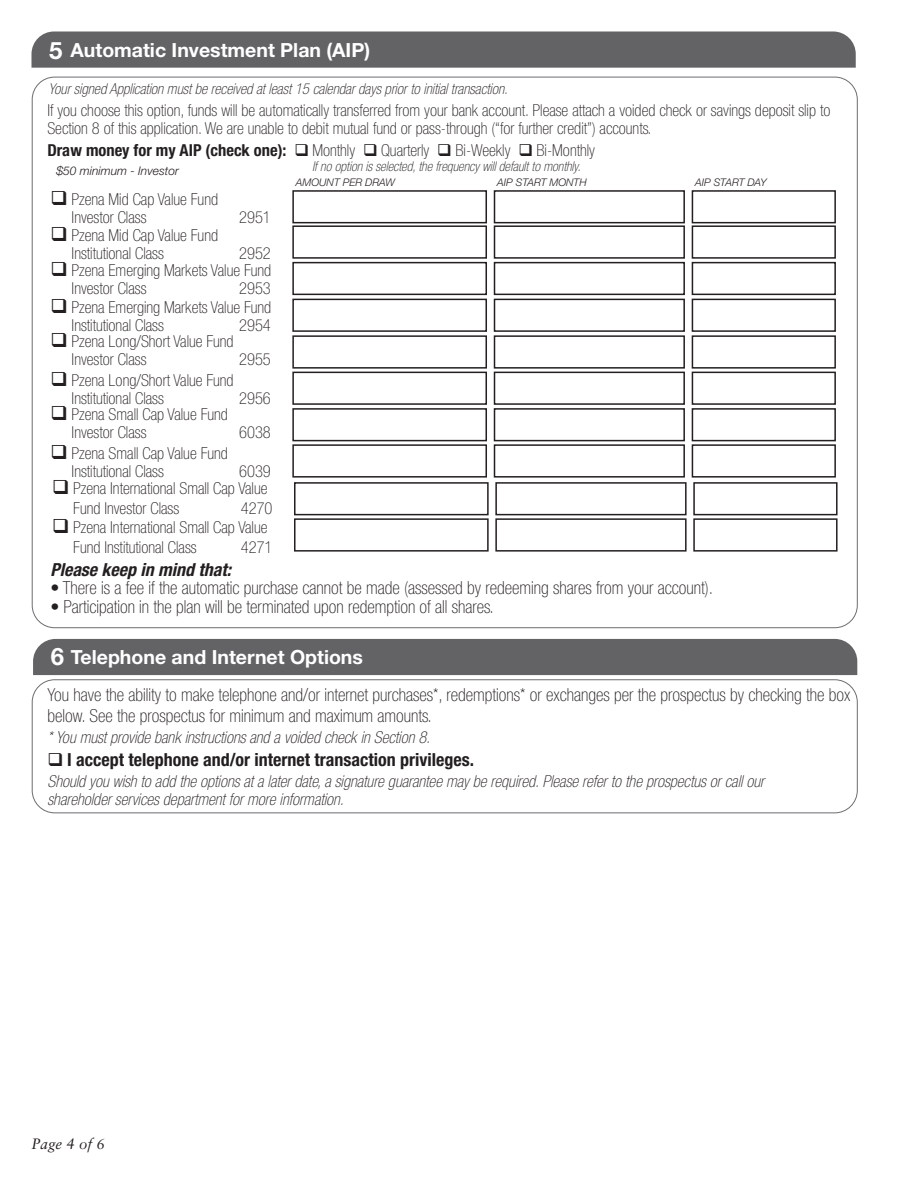
<style>
.page{position:relative;width:918px;height:1188px;background:#fff}
.page>*{position:absolute;margin:0;border:0;box-sizing:border-box;transform-origin:0 0}
.t1{font:700 24px "Helvetica Neue";color:#fff}
.t2{font:700 19.5px "Helvetica Neue";color:#fff}
.t3{font:100 condensed 18px/21px "Helvetica Neue";color:#231f20}
.t4{font:700 condensed 18px "Helvetica Neue";color:#231f20}
.t5{font:italic 700 condensed 18px "Helvetica Neue";color:#231f20}
.t6{font:100 condensed 16.5px/18px "Helvetica Neue";color:#231f20}
.t7{font:italic 100 condensed 16.5px/18px "Helvetica Neue";color:#231f20}
.t8{font:italic 100 condensed 15px "Helvetica Neue";color:#231f20}
.t9{font:italic 15px "Sabon";color:#231f20}
.t10{font:italic 100 condensed 13.5px "Helvetica Neue";color:#231f20}
.t11{font:italic 300 12px "Helvetica Neue";color:#231f20}
.t12{font:italic 300 10.5px "Helvetica Neue";color:#231f20}
.s1{font-weight:700}
</style>
<div class="page">
<div style="left:33px;top:639px;width:824px;height:36px;background:#636366"></div>
<div style="left:32px;top:679px;width:826px;height:134px;border:1px solid #6c6d70;border-radius:22px"></div>
<div style="left:32px;top:31px;width:824px;height:37px;background:#636366"></div>
<div style="left:292px;top:190px;width:195px;height:33px;border:2px solid #231f20"></div>
<div style="left:292px;top:225px;width:195px;height:34px;border:2px solid #231f20"></div>
<div style="left:292px;top:262px;width:195px;height:33px;border:2px solid #231f20"></div>
<div style="left:292px;top:299px;width:195px;height:33px;border:2px solid #231f20"></div>
<div style="left:292px;top:335px;width:195px;height:34px;border:2px solid #231f20"></div>
<div style="left:292px;top:408px;width:195px;height:33px;border:2px solid #231f20"></div>
<div style="left:294px;top:482px;width:195px;height:33px;border:2px solid #231f20"></div>
<div style="left:292px;top:372px;width:195px;height:33px;border:2px solid #231f20"></div>
<div style="left:292px;top:444px;width:195px;height:34px;border:2px solid #231f20"></div>
<div style="left:294px;top:518px;width:195px;height:34px;border:2px solid #231f20"></div>
<div style="left:494px;top:190px;width:191px;height:33px;border:2px solid #231f20"></div>
<div style="left:494px;top:225px;width:191px;height:34px;border:2px solid #231f20"></div>
<div style="left:494px;top:262px;width:191px;height:33px;border:2px solid #231f20"></div>
<div style="left:494px;top:299px;width:191px;height:33px;border:2px solid #231f20"></div>
<div style="left:494px;top:335px;width:191px;height:34px;border:2px solid #231f20"></div>
<div style="left:494px;top:408px;width:191px;height:33px;border:2px solid #231f20"></div>
<div style="left:495px;top:482px;width:192px;height:33px;border:2px solid #231f20"></div>
<div style="left:494px;top:372px;width:191px;height:33px;border:2px solid #231f20"></div>
<div style="left:494px;top:444px;width:191px;height:34px;border:2px solid #231f20"></div>
<div style="left:495px;top:518px;width:192px;height:34px;border:2px solid #231f20"></div>
<div style="left:692px;top:190px;width:144px;height:33px;border:2px solid #231f20"></div>
<div style="left:692px;top:225px;width:144px;height:34px;border:2px solid #231f20"></div>
<div style="left:692px;top:262px;width:144px;height:33px;border:2px solid #231f20"></div>
<div style="left:692px;top:299px;width:144px;height:33px;border:2px solid #231f20"></div>
<div style="left:692px;top:335px;width:144px;height:34px;border:2px solid #231f20"></div>
<div style="left:692px;top:408px;width:144px;height:33px;border:2px solid #231f20"></div>
<div style="left:693px;top:482px;width:145px;height:33px;border:2px solid #231f20"></div>
<div style="left:692px;top:372px;width:144px;height:33px;border:2px solid #231f20"></div>
<div style="left:692px;top:444px;width:144px;height:34px;border:2px solid #231f20"></div>
<div style="left:693px;top:518px;width:145px;height:34px;border:2px solid #231f20"></div>
<p class="t1" style="left:49px;top:35px;width:15px">5</p>
<p class="t2" style="left:71px;top:38px;width:301px">Automatic Investment Plan (AIP)</p>
<p class="t8" style="left:49px;top:80px;width:461px">Your signed Application must be received at least 15 calendar days prior to initial transaction.</p>
<p class="t6" style="left:47px;top:101px;width:785px">If you choose this option, funds will be automatically transferred from your bank account. Please attach a voided check or savings deposit slip to<br>Section 8 of this application. We are unable to debit mutual fund or pass-through (“for further credit”) accounts.</p>
<p class="t6" style="left:47px;top:141px;width:549px"><span class="s1">Draw money for my AIP (check one):</span> ❑ Monthly ❑ Quarterly ❑ Bi-Weekly ❑ Bi-Monthly</p>
<p class="t10" style="left:312px;top:158px;width:270px">If no option is selected, the frequency will default to monthly.</p>
<p class="t11" style="left:56px;top:164px;width:124px">$50 minimum - Investor</p>
<p class="t6" style="left:72px;top:190px;width:148px;text-indent:-21px">❑ Pzena Mid Cap Value Fund<br>Investor Class</p>
<p class="t6" style="left:239px;top:208px;width:33px">2951</p>
<p class="t6" style="left:72px;top:261px;width:201px;text-indent:-21px">❑ Pzena Emerging Markets Value Fund<br>Investor Class</p>
<p class="t6" style="left:72px;top:226px;width:148px;text-indent:-21px">❑ Pzena Mid Cap Value Fund<br>Institutional Class</p>
<p class="t6" style="left:239px;top:244px;width:33px">2952</p>
<p class="t6" style="left:239px;top:279px;width:33px">2953</p>
<p class="t6" style="left:72px;top:298px;width:201px;text-indent:-21px">❑ Pzena Emerging Markets Value Fund<br>Institutional Class</p>
<p class="t6" style="left:239px;top:316px;width:33px">2954</p>
<p class="t6" style="left:72px;top:332px;width:164px;text-indent:-21px">❑ Pzena Long/Short Value Fund<br>Investor Class</p>
<p class="t6" style="left:239px;top:350px;width:33px">2955</p>
<p class="t6" style="left:72px;top:371px;width:164px;text-indent:-21px">❑ Pzena Long/Short Value Fund<br>Institutional Class</p>
<p class="t6" style="left:239px;top:389px;width:33px">2956</p>
<p class="t6" style="left:72px;top:405px;width:158px;text-indent:-21px">❑ Pzena Small Cap Value Fund<br>Investor Class</p>
<p class="t6" style="left:239px;top:423px;width:33px">6038</p>
<p class="t6" style="left:72px;top:444px;width:158px;text-indent:-21px">❑ Pzena Small Cap Value Fund<br>Institutional Class</p>
<p class="t6" style="left:239px;top:462px;width:33px">6039</p>
<p class="t6" style="left:73px;top:478px;width:196px;line-height:19.8px;text-indent:-21px">❑ Pzena International Small Cap Value<br>Fund Investor Class</p>
<p class="t6" style="left:241px;top:499px;width:33px">4270</p>
<p class="t6" style="left:73px;top:517px;width:196px;line-height:19.8px;text-indent:-21px">❑ Pzena International Small Cap Value<br>Fund Institutional Class</p>
<p class="t6" style="left:241px;top:538px;width:33px">4271</p>
<p class="t12" style="left:296px;top:176px;width:101px">AMOUNT PER DRAW</p>
<p class="t12" style="left:497px;top:176px;width:91px">AIP START MONTH</p>
<p class="t12" style="left:695px;top:176px;width:73px">AIP START DAY</p>
<p class="t5" style="left:50px;top:558px;width:182px">Please keep in mind that:</p>
<p class="t3" style="left:50px;top:577px;width:664px">• There is a fee if the automatic purchase cannot be made (assessed by redeeming shares from your account).</p>
<p class="t3" style="left:50px;top:596px;width:445px">• Participation in the plan will be terminated upon redemption of all shares.</p>
<p class="t1" style="left:51px;top:641px;width:15px">6</p>
<p class="t2" style="left:71px;top:645px;width:294px">Telephone and Internet Options</p>
<p class="t3" style="left:47px;top:684px;width:804px">You have the ability to make telephone and/or internet purchases*, redemptions* or exchanges per the prospectus by checking the box below. See the prospectus for minimum and maximum amounts.</p>
<p class="t7" style="left:47px;top:729px;width:384px">* You must provide bank instructions and a voided check in Section 8.</p>
<p class="t4" style="left:47px;top:749px;width:428px">❑ I accept telephone and/or internet transaction privileges.</p>
<p class="t7" style="left:47px;top:772px;width:718px">Should you wish to add the options at a later date, a signature guarantee may be required. Please refer to the prospectus or call our shareholder services department for more information.</p>
<p class="t9" style="left:32px;top:1135px;width:75px">Page 4 of 6</p>
</div>
